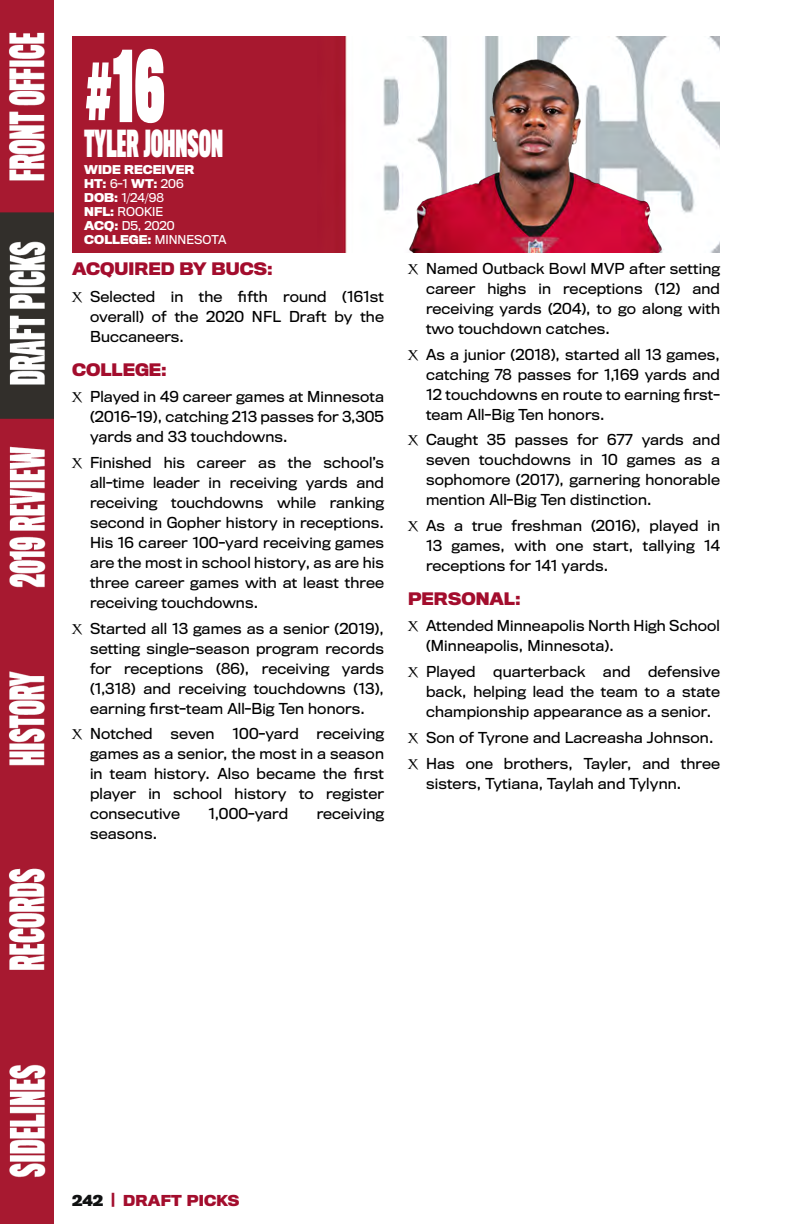
<style>
.page{position:relative;width:792px;height:1224px;background:#fff}
.page>*{position:absolute;margin:0;border:0;box-sizing:border-box;transform-origin:0 0}
.Veteran_Player_Numbe{font:800 76.8px "TB Vibrance";color:#fff;scale:1.05 1}
.Veteran_Player_Name{font:800 29px "TB Vibrance";color:#fff}
.Player_headers{font:700 16px "Titling Gothic FB";color:#a30d2d}
.t1{font:14px/20px "Titling Gothic FB";letter-spacing:.01em;color:#000;text-align:justify}
.t2{font:700 14px "Titling Gothic FB";letter-spacing:.01em;color:#a30d2d}
.Veteran_Vitals{font:11.4px "Titling Gothic FB";color:#fff}
.Veteran_Vitals-2{font:700 11.4px "Titling Gothic FB";color:#fff}
.s1{font-weight:400}
.s2{font-weight:700}
.s3{font-family:"Charlemagne Std";font-weight:700}
.s4{color:#101112}
</style>
<div class="page">
<img style="left:72px;top:36px;width:648px;height:216px">
<img style="left:376px;top:36px;width:324px;height:216px">
<img style="left:0;top:0;width:54px;height:1224px">
<p class="Veteran_Player_Numbe" style="left:84px;top:34px;width:78px">#16</p>
<p class="Veteran_Player_Name" style="left:84px;top:123px;width:140px">TYLER JOHNSON</p>
<p class="Veteran_Vitals-2" style="left:84px;top:162px;width:112px">WIDE RECEIVER</p>
<p class="Veteran_Vitals-2" style="left:84px;top:176px;width:101px">HT: <span class="s1">6-1</span> WT: <span class="s1">206</span></p>
<p class="Veteran_Vitals" style="left:84px;top:190px;width:81px"><span class="s2">DOB:</span> 1/24/98</p>
<p class="Veteran_Vitals" style="left:84px;top:204px;width:80px"><span class="s2">NFL:</span> ROOKIE</p>
<p class="Veteran_Vitals" style="left:84px;top:218px;width:92px"><span class="s2">ACQ:</span> D5, 2020</p>
<p class="Veteran_Vitals" style="left:84px;top:232px;width:144px"><span class="s2">COLLEGE:</span> MINNESOTA</p>
<p class="Player_headers" style="left:72px;top:259px;width:202px">ACQUIRED BY BUCS:</p>
<p class="t1" style="left:90px;top:286px;width:296px;text-indent:-18px"><span class="s3">X</span> Selected in the fifth round (161st overall) of the 2020 NFL Draft by the Buccaneers.</p>
<p class="Player_headers" style="left:72px;top:359px;width:96px">COLLEGE:</p>
<p class="t1" style="left:90px;top:387px;width:296px;text-indent:-18px"><span class="s3">X</span> Played in 49 career games at Minnesota (2016-19), catching 213 passes for 3,305 yards and 33 touchdowns.</p>
<p class="t1" style="left:90px;top:452px;width:296px;text-indent:-18px"><span class="s3">X</span> Finished his career as the school’s all-time leader in receiving yards and receiving touchdowns while ranking second in Gopher history in receptions.<br>His 16 career 100-yard receiving games are the most in school history, as are his three career games with at least three receiving touchdowns.</p>
<p class="t1" style="left:90px;top:618px;width:296px;text-indent:-18px"><span class="s3">X</span> Started all 13 games as a senior (2019), setting single-season program records for receptions (86), receiving yards (1,318) and receiving touchdowns (13), earning first-team All-Big Ten honors.</p>
<p class="t1" style="left:72px;top:724px;width:82px"><span class="s3">X</span> Notched</p>
<p class="t1" style="left:170px;top:724px;width:46px">seven</p>
<p class="t1" style="left:233px;top:724px;width:68px">100-yard</p>
<p class="t1" style="left:90px;top:724px;width:296px;text-indent:227px">receiving games as a senior, the most in a season in team history. Also became the first player in school history to register consecutive</p>
<p class="t1" style="left:209px;top:804px;width:81px">1,000-yard</p>
<p class="t1" style="left:317px;top:804px;width:69px">receiving</p>
<p class="t1" style="left:90px;top:824px;width:69px">seasons.</p>
<p class="t1" style="left:426px;top:258px;width:296px;text-indent:-18px"><span class="s3">X</span> Named Outback Bowl MVP after setting career highs in receptions (12) and receiving yards (204), to go along with two touchdown catches.</p>
<p class="t1" style="left:426px;top:344px;width:296px;text-indent:-18px"><span class="s3">X</span> As a junior (2018), started all 13 games, catching 78 passes for 1,169 yards and 12 touchdowns en route to earning first&shy;team All-Big Ten honors.</p>
<p class="t1" style="left:426px;top:430px;width:296px;text-indent:-18px"><span class="s3">X</span> Caught 35 passes for 677 yards and seven touchdowns in 10 games as a sophomore (2017), garnering honorable mention All-Big Ten distinction.</p>
<p class="t1" style="left:426px;top:516px;width:296px;text-indent:-18px"><span class="s3">X</span> As a true freshman (2016), played in 13 games, with one start, tallying 14 receptions for 141 yards.</p>
<p class="Player_headers" style="left:408px;top:589px;width:114px">PERSONAL:</p>
<p class="t1" style="left:426px;top:616px;width:295px;text-indent:-18px"><span class="s3">X</span> Attended Minneapolis North High School (Minneapolis, Minnesota).</p>
<p class="t1" style="left:408px;top:662px;width:69px"><span class="s3">X</span> Played</p>
<p class="t1" style="left:493px;top:662px;width:94px">quarterback</p>
<p class="t1" style="left:603px;top:662px;width:29px">and</p>
<p class="t1" style="left:426px;top:662px;width:296px;text-indent:222px">defensive back, helping lead the team to a state championship appearance as a senior.</p>
<p class="t1" style="left:408px;top:727px;width:307px"><span class="s3">X</span> Son of Tyrone and Lacreasha Johnson.</p>
<p class="t1" style="left:426px;top:753px;width:296px;text-indent:-18px"><span class="s3">X</span> Has one brothers, Tayler, and three sisters, Tytiana, Taylah and Tylynn.</p>
<p class="t2" style="left:72px;top:1192px;width:169px"><span class="s4">242</span> | DRAFT PICKS</p>
</div>
